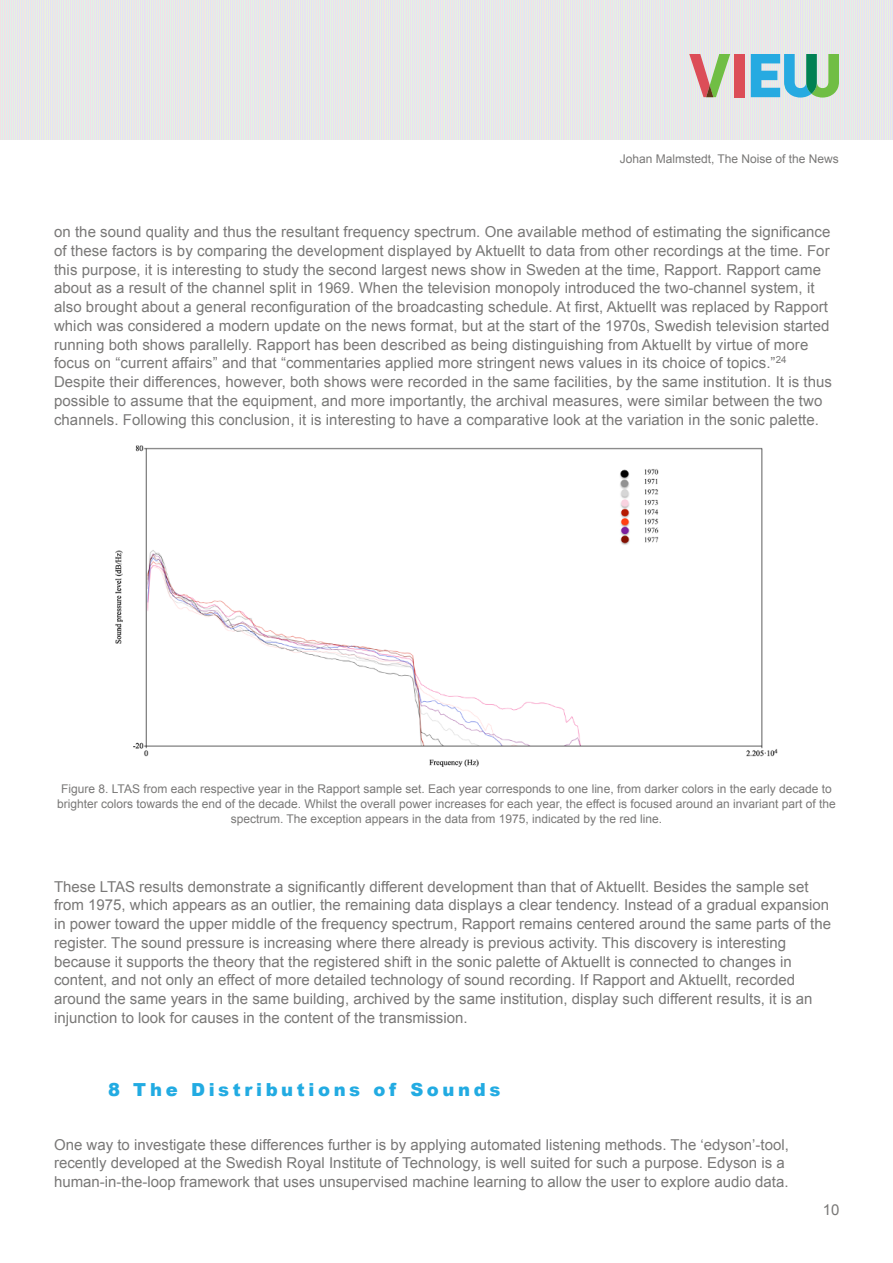
<style>
.page{position:relative;width:893px;height:1263px;background:#fff}
.page>*{position:absolute;margin:0;border:0;box-sizing:border-box;transform-origin:0 0}
.A_head{font:900 18px "Arial";letter-spacing:.2em;color:#22abe2}
.Body_text_next{font:15px/18.8px "Arial";letter-spacing:.005em;color:#797877}
.Body_text_first{font:15px/18.8px "Arial";color:#797877}
.Figure_title{font:12px/15px "Arial";color:#797877;text-align:center}
</style>
<div class="page">
<img style="left:0;top:0;width:893px;height:140px">
<div style="left:734px;top:54px;width:10px;height:43px;background:#dc4d58"></div>
<svg style="left:751px;top:54px;width:88px;height:44px;background:#73bfbe"></svg>
<svg style="left:689px;top:54px;width:41px;height:43px;background:#c6b69c"></svg>
<img style="left:116px;top:446px;width:661px;height:320px">
<p class="Figure_title" style="left:620px;top:151px;width:221px">Johan Malmstedt, The Noise of the News</p>
<p class="Body_text_next" style="left:54px;top:223px;width:780px">on the sound quality and thus the resultant frequency spectrum. One available method of estimating the significance of these factors is by comparing the development displayed by Aktuellt to data from other recordings at the time. For this purpose, it is interesting to study the second largest news show in Sweden at the time, Rapport. Rapport came about as a result of the channel split in 1969. When the television monopoly introduced the two-channel system, it also brought about a general reconfiguration of the broadcasting schedule. At first, Aktuellt was replaced by Rapport which was considered a modern update on the news format, but at the start of the 1970s, Swedish television started running both shows parallelly. Rapport has been described as being distinguishing from Aktuellt by virtue of more focus on “current affairs” and that “commentaries applied more stringent news values in its choice of topics.”<sup>24<br></sup>Despite their differences, however, both shows were recorded in the same facilities, by the same institution. It is thus possible to assume that the equipment, and more importantly, the archival measures, were similar between the two channels. Following this conclusion, it is interesting to have a comparative look at the variation in the sonic palette.</p>
<p class="Figure_title" style="left:57px;top:782px;width:780px">Figure 8. LTAS from each respective year in the Rapport sample set. Each year corresponds to one line, from darker colors in the early decade to brighter colors towards the end of the decade. Whilst the overall power increases for each year, the effect is focused around an invariant part of the spectrum. The exception appears in the data from 1975, indicated by the red line.</p>
<p class="Body_text_next" style="left:54px;top:877px;width:779px">These LTAS results demonstrate a significantly different development than that of Aktuellt. Besides the sample set from 1975, which appears as an outlier, the remaining data displays a clear tendency. Instead of a gradual expansion in power toward the upper middle of the frequency spectrum, Rapport remains centered around the same parts of the register. The sound pressure is increasing where there already is previous activity. This discovery is interesting because it supports the theory that the registered shift in the sonic palette of Aktuellt is connected to changes in content, and not only an effect of more detailed technology of sound recording. If Rapport and Aktuellt, recorded around the same years in the same building, archived by the same institution, display such different results, it is an injunction to look for causes in the content of the transmission.</p>
<p class="A_head" style="left:108px;top:1076px;width:394px">8 The Distributions of Sounds</p>
<p class="Body_text_first" style="left:54px;top:1135px;width:736px">One way to investigate these differences further is by applying automated listening methods. The ‘edyson’-tool, recently developed at the Swedish Royal Institute of Technology, is well suited for such a purpose. Edyson is a human-in-the-loop framework that uses unsupervised machine learning to allow the user to explore audio data.</p>
<p class="Body_text_next" style="left:823px;top:1201px;width:18px">10</p>
</div>
